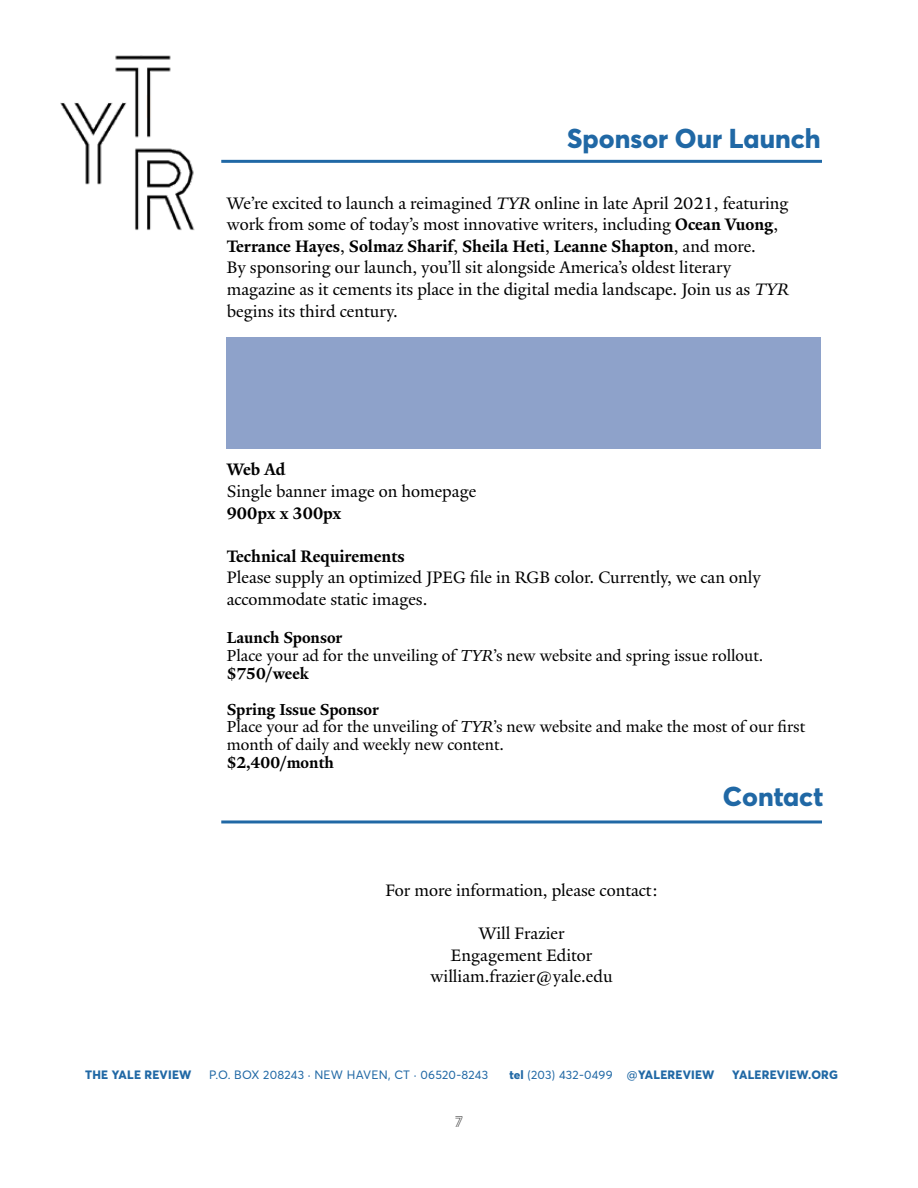
<style>
.page{position:relative;width:918px;height:1188px;background:#fff}
.page>*{position:absolute;margin:0;border:0;box-sizing:border-box;transform-origin:0 0}
.t1{font:800 27px "Averta";color:#2068a5}
.t2{font:18px/21.6px "Yale New";color:#000}
.t3{font:700 18px "Yale New";color:#000}
.t4{font:17.25px/18px "Yale New";color:#000}
.t5{font:700 17.25px "Yale New";color:#000}
.t6{font:15px "GT Cinetype AM Outline Small";color:#000}
.t7{font:12px "Averta Demo PE Cutted Demo";letter-spacing:.02em;color:#2068a5}
.t8{font:800 12px "Averta";letter-spacing:.02em;color:#2068a5}
.s1{font-style:italic}
.s2{font-weight:700}
.s3{font-family:"Averta";font-weight:800}
</style>
<div class="page">
<img style="left:60px;top:55px;width:135px;height:176px">
<hr style="left:221px;top:160px;width:601px;height:3px;background:#2068a5">
<hr style="left:221px;top:820px;width:601px;height:3px;background:#2068a5">
<div style="left:227px;top:338px;width:594px;height:111px;background:#8ea2ca"></div>
<h1 class="t1" style="left:567px;top:119px;width:255px">Sponsor Our Launch</h1>
<p class="t2" style="left:227px;top:192px;width:564px">We’re excited to launch a reimagined <span class="s1">TYR</span> online in late April 2021, featuring work from some of today’s most innovative writers, including <span class="s2">Ocean Vuong</span>, <span class="s2">Terrance Hayes</span>, <span class="s2">Solmaz Sharif</span>, <span class="s2">Sheila Heti</span>, <span class="s2">Leanne Shapton</span>, and more.<br>By sponsoring our launch, you’ll sit alongside America’s oldest literary magazine as it cements its place in the digital media landscape. Join us as <span class="s1">TYR </span>begins its third century.</p>
<p class="t3" style="left:227px;top:459px;width:60px">Web Ad</p>
<p class="t2" style="left:227px;top:480px;width:251px">Single banner image on homepage</p>
<p class="t3" style="left:227px;top:502px;width:116px">900px x 300px</p>
<p class="t3" style="left:227px;top:545px;width:179px">Technical Requirements</p>
<p class="t2" style="left:227px;top:567px;width:535px">Please supply an optimized JPEG file in RGB color. Currently, we can only accommodate static images.</p>
<p class="t4" style="left:227px;top:628px;width:538px"><span class="s2">Launch Sponsor<br></span>Place your ad for the unveiling of <span class="s1">TYR</span>’s new website and spring issue rollout. <span class="s2">$750/week</span></p>
<p class="t4" style="left:227px;top:700px;width:580px"><span class="s2">Spring Issue Sponsor<br></span>Place your ad for the unveiling of <span class="s1">TYR</span>’s new website and make the most of our first month of daily and weekly new content.</p>
<p class="t5" style="left:227px;top:753px;width:109px">$2,400/month</p>
<p class="t2" style="left:385px;top:879px;width:274px">For more information, please contact:</p>
<p class="t2" style="left:431px;top:923px;width:183px;text-align:center">Will Frazier<br>Engagement Editor william.frazier@yale.edu</p>
<h1 class="t1" style="left:723px;top:778px;width:102px">Contact</h1>
<p class="t8" style="left:85px;top:1066px;width:108px">THE YALE REVIEW</p>
<p class="t7" style="left:209px;top:1067px;width:280px">P.O. BOX 208243 · NEW HAVEN, CT · 06520-8243</p>
<p class="t7" style="left:509px;top:1067px;width:207px"><span class="s3">tel</span> (203) 432-0499 @<span class="s3">YALEREVIEW</span></p>
<p class="t8" style="left:732px;top:1066px;width:107px">YALEREVIEW.ORG</p>
<p class="t6" style="left:455px;top:1114px;width:9px">7</p>
</div>
